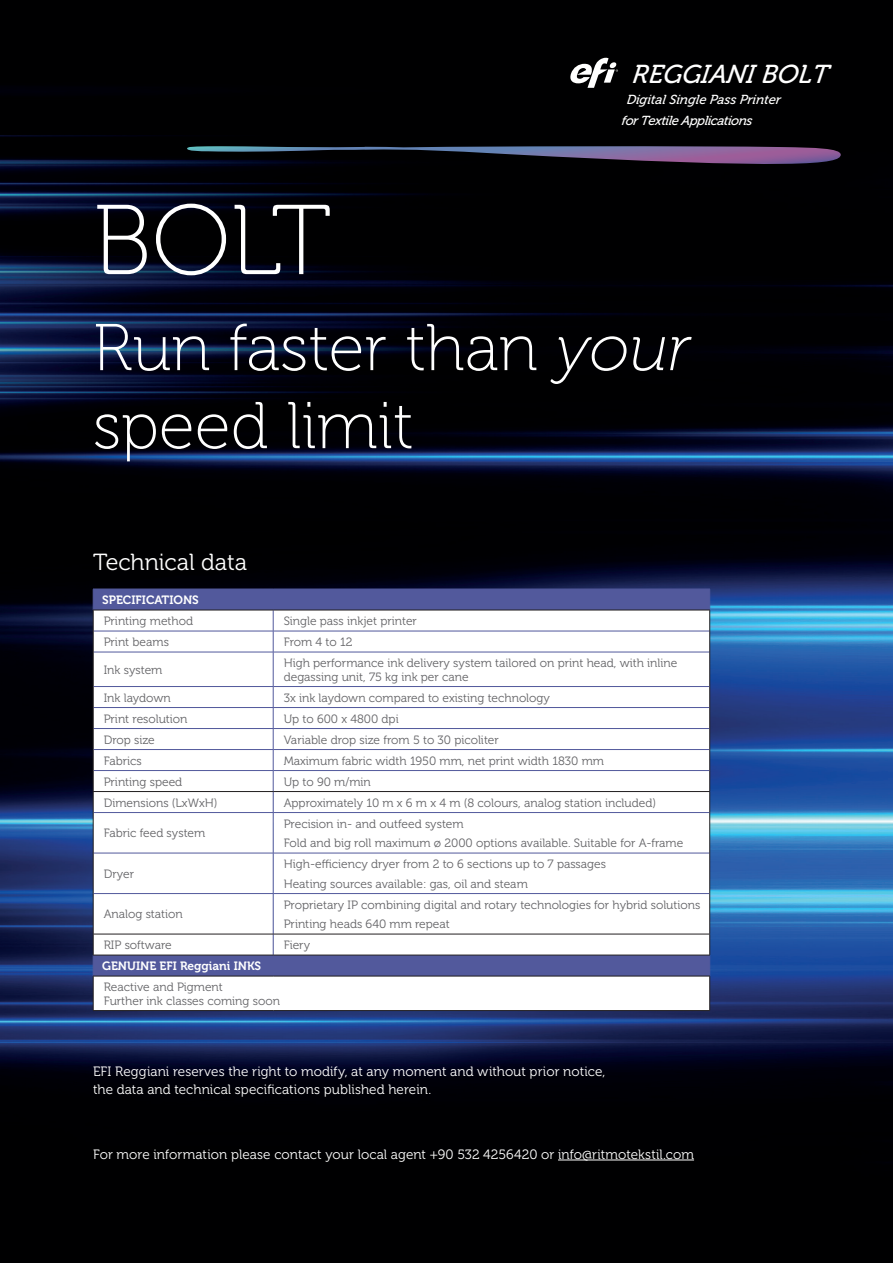
<style>
.page{position:relative;width:893px;height:1263px;background:#fff}
.page>*{position:absolute;margin:0;border:0;box-sizing:border-box;transform-origin:0 0}
.t1{font:99px "Museo 100";color:#fff}
.t2{font:66px/78px "Museo 100";color:#fff}
.t3{font:italic 25.8px "Museo 500";color:#fff}
.t4{font:23.25px "Museo 300";color:#fff}
.t5{font:13.5px/18px "Museo 300";letter-spacing:.005em;color:#fff}
.t6{font:italic 13.05px/21px "Museo 500";letter-spacing:-.03em;color:#fff}
.t7{font:12px/19.5px "Museo 300";color:#636366}
.t8{font:12px "Museo 700";color:#fff}
.s1{font-style:italic}
</style>
<div class="page">
<img style="left:0;top:0;width:893px;height:1263px">
<svg style="left:187px;top:146px;width:654px;height:24px;background:#302b41"></svg>
<svg style="left:569px;top:58px;width:49px;height:30px"></svg>
<div style="left:94px;top:590px;width:615px;height:20px;background:#52599c"></div>
<svg style="left:94px;top:611px;width:615px;height:399px"></svg>
<svg style="left:94px;top:632px;width:615px;height:159px"></svg>
<svg style="left:274px;top:792px;width:435px;height:163px"></svg>
<hr style="left:93px;top:728px;width:180px;height:1px;background:#52599c">
<hr style="left:273px;top:728px;width:437px;height:1px;background:#52599c">
<hr style="left:93px;top:770px;width:180px;height:1px;background:#52599c">
<hr style="left:273px;top:770px;width:437px;height:1px;background:#52599c">
<hr style="left:93px;top:812px;width:180px;height:1px;background:#52599c">
<hr style="left:273px;top:812px;width:437px;height:1px;background:#52599c">
<hr style="left:273px;top:813px;width:1px;height:40px;background:#52599c">
<hr style="left:93px;top:853px;width:180px;height:1px;background:#52599c">
<hr style="left:273px;top:853px;width:437px;height:1px;background:#52599c">
<hr style="left:273px;top:853px;width:1px;height:40px;background:#52599c">
<hr style="left:93px;top:893px;width:180px;height:1px;background:#52599c">
<hr style="left:273px;top:893px;width:437px;height:1px;background:#52599c">
<hr style="left:273px;top:894px;width:1px;height:40px;background:#52599c">
<svg style="left:273px;top:935px;width:1px;height:20px"></svg>
<hr style="left:93px;top:589px;width:180px;height:1px;background:#52599c">
<hr style="left:273px;top:589px;width:437px;height:1px;background:#52599c">
<hr style="left:93px;top:631px;width:180px;height:1px;background:#52599c">
<hr style="left:273px;top:631px;width:437px;height:1px;background:#52599c">
<svg style="left:273px;top:590px;width:1px;height:62px"></svg>
<hr style="left:93px;top:652px;width:180px;height:1px;background:#52599c">
<hr style="left:273px;top:652px;width:437px;height:1px;background:#52599c">
<hr style="left:273px;top:652px;width:1px;height:34px;background:#52599c">
<hr style="left:93px;top:686px;width:180px;height:1px;background:#52599c">
<hr style="left:273px;top:686px;width:437px;height:1px;background:#52599c">
<hr style="left:93px;top:707px;width:180px;height:1px;background:#52599c">
<hr style="left:273px;top:707px;width:437px;height:1px;background:#52599c">
<hr style="left:93px;top:749px;width:180px;height:1px;background:#52599c">
<hr style="left:273px;top:749px;width:437px;height:1px;background:#52599c">
<svg style="left:273px;top:687px;width:1px;height:125px"></svg>
<hr style="left:93px;top:610px;width:180px;height:1px;background:#231f20">
<hr style="left:273px;top:610px;width:437px;height:1px;background:#231f20">
<svg style="left:93px;top:590px;width:1px;height:62px"></svg>
<svg style="left:709px;top:590px;width:1px;height:62px"></svg>
<hr style="left:93px;top:652px;width:1px;height:34px;background:#231f20">
<hr style="left:709px;top:652px;width:1px;height:34px;background:#231f20">
<hr style="left:93px;top:893px;width:1px;height:41px;background:#231f20">
<hr style="left:709px;top:893px;width:1px;height:41px;background:#231f20">
<svg style="left:93px;top:935px;width:1px;height:41px"></svg>
<svg style="left:709px;top:935px;width:1px;height:41px"></svg>
<hr style="left:93px;top:791px;width:180px;height:1px;background:#231f20">
<svg style="left:93px;top:686px;width:1px;height:126px"></svg>
<hr style="left:273px;top:791px;width:437px;height:1px;background:#231f20">
<svg style="left:709px;top:686px;width:1px;height:126px"></svg>
<hr style="left:93px;top:812px;width:1px;height:41px;background:#231f20">
<hr style="left:709px;top:812px;width:1px;height:41px;background:#231f20">
<hr style="left:93px;top:853px;width:1px;height:40px;background:#231f20">
<hr style="left:709px;top:853px;width:1px;height:40px;background:#231f20">
<hr style="left:93px;top:934px;width:180px;height:1px;background:#231f20">
<hr style="left:273px;top:934px;width:437px;height:1px;background:#231f20">
<hr style="left:93px;top:955px;width:180px;height:1px;background:#231f20">
<hr style="left:273px;top:955px;width:437px;height:1px;background:#231f20">
<hr style="left:93px;top:976px;width:180px;height:1px;background:#231f20">
<hr style="left:93px;top:976px;width:1px;height:34px;background:#231f20">
<hr style="left:273px;top:976px;width:437px;height:1px;background:#231f20">
<hr style="left:709px;top:976px;width:1px;height:34px;background:#231f20">
<hr style="left:93px;top:1010px;width:180px;height:1px;background:#231f20">
<hr style="left:273px;top:1010px;width:437px;height:1px;background:#231f20">
<hr style="left:558px;top:1160px;width:136px;height:1px;background:#fff">
<h1 class="t1" style="left:93px;top:188px;width:240px">BOLT</h1>
<h3 class="t3" style="left:632px;top:60px;width:198px">REGGIANI BOLT</h3>
<p class="t6" style="left:622px;top:89px;width:162px;text-indent:5px">Digital Single Pass Printer for Textile Applications</p>
<h2 class="t2" style="left:93px;top:310px;width:598px">Run faster than <span class="s1">your </span>speed limit</h2>
<h3 class="t4" style="left:93px;top:550px;width:156px">Technical data</h3>
<p class="t8" style="left:102px;top:593px;width:98px">SPECIFICATIONS</p>
<p class="t7" style="left:104px;top:611px;width:91px">Printing method</p>
<p class="t7" style="left:284px;top:611px;width:135px">Single pass inkjet printer</p>
<p class="t7" style="left:104px;top:632px;width:67px">Print beams</p>
<p class="t7" style="left:284px;top:632px;width:70px">From 4 to 12</p>
<p class="t7" style="left:104px;top:660px;width:60px">Ink system</p>
<p class="t7" style="left:284px;top:656px;width:395px;line-height:13.5px">High performance ink delivery system tailored on print head, with inline degassing unit, 75 kg ink per cane</p>
<p class="t7" style="left:104px;top:688px;width:69px">Ink laydown</p>
<p class="t7" style="left:284px;top:688px;width:268px">3x ink laydown compared to existing technology</p>
<p class="t7" style="left:104px;top:709px;width:85px">Print resolution</p>
<p class="t7" style="left:284px;top:709px;width:116px">Up to 600 x 4800 dpi</p>
<p class="t7" style="left:104px;top:730px;width:53px">Drop size</p>
<p class="t7" style="left:284px;top:730px;width:217px">Variable drop size from 5 to 30 picoliter</p>
<p class="t7" style="left:104px;top:751px;width:40px">Fabrics</p>
<p class="t7" style="left:284px;top:751px;width:322px">Maximum fabric width 1950 mm, net print width 1830 mm</p>
<p class="t7" style="left:104px;top:772px;width:80px">Printing speed</p>
<p class="t7" style="left:284px;top:772px;width:89px">Up to 90 m/min</p>
<p class="t7" style="left:104px;top:793px;width:115px">Dimensions (LxWxH)</p>
<p class="t7" style="left:284px;top:793px;width:374px">Approximately 10 m x 6 m x 4 m (8 colours, analog station included)</p>
<p class="t7" style="left:104px;top:824px;width:103px">Fabric feed system</p>
<p class="t7" style="left:284px;top:814px;width:401px">Precision in- and outfeed system<br>Fold and big roll maximum ø 2000 options available. Suitable for A-frame</p>
<p class="t7" style="left:104px;top:864px;width:32px">Dryer</p>
<p class="t7" style="left:284px;top:854px;width:324px">High-efficiency dryer from 2 to 6 sections up to 7 passages<br>Heating sources available: gas, oil and steam</p>
<p class="t7" style="left:104px;top:905px;width:81px">Analog station</p>
<p class="t7" style="left:284px;top:895px;width:418px">Proprietary IP combining digital and rotary technologies for hybrid solutions<br>Printing heads 640 mm repeat</p>
<p class="t7" style="left:104px;top:935px;width:70px">RIP software</p>
<p class="t7" style="left:284px;top:935px;width:28px">Fiery</p>
<p class="t8" style="left:102px;top:959px;width:161px">GENUINE EFI Reggiani INKS</p>
<p class="t7" style="left:104px;top:980px;width:178px;line-height:13.5px">Reactive and Pigment<br>Further ink classes coming soon</p>
<p class="t5" style="left:93px;top:1062px;width:514px">EFI Reggiani reserves the right to modify, at any moment and without prior notice, the data and technical specifications published herein.</p>
<p class="t5" style="left:93px;top:1145px;width:603px">For more information please contact your local agent +90 532 4256420 or info@ritmotekstil.com</p>
</div>
